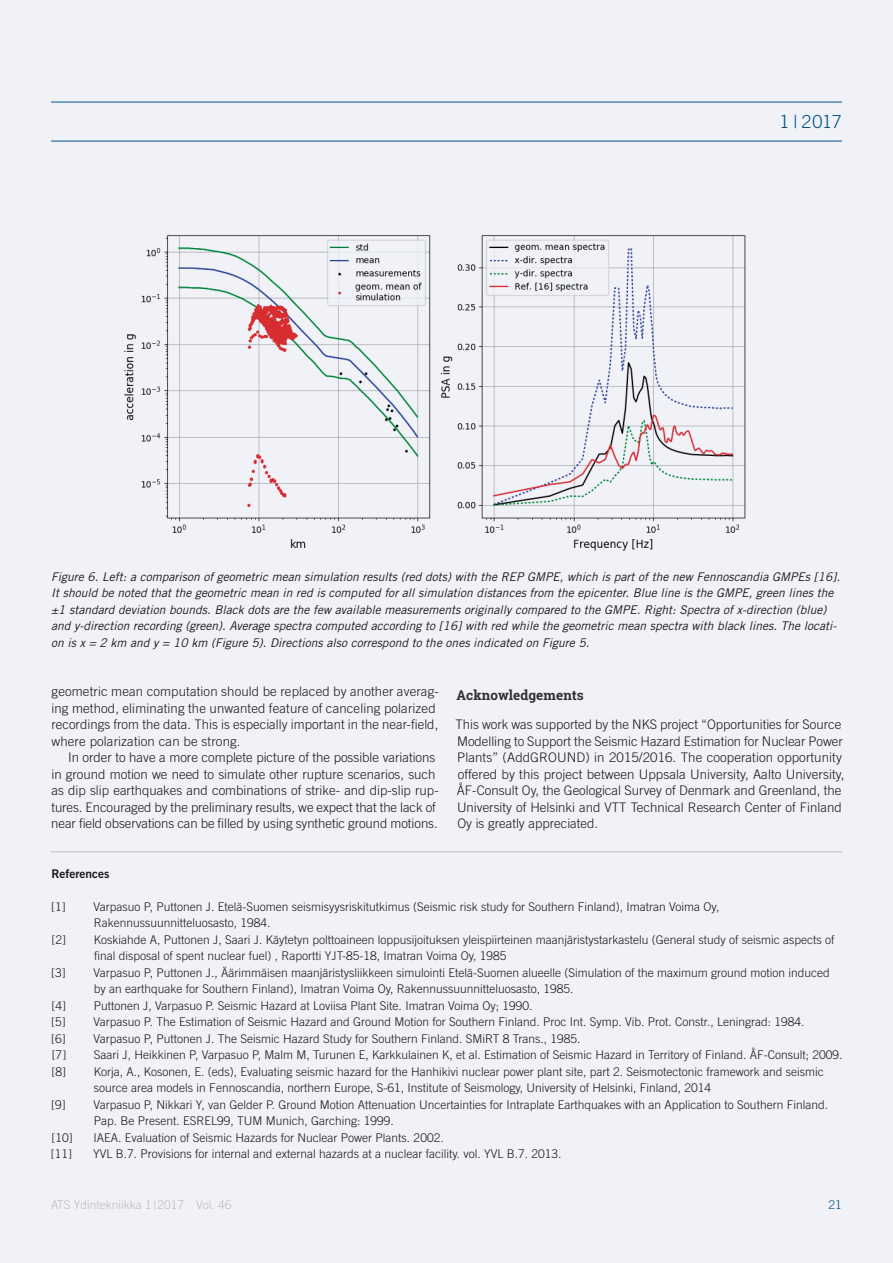
<style>
.page{position:relative;width:893px;height:1263px;background:#f0f2f8}
.page>*{position:absolute;margin:0;border:0;box-sizing:border-box;transform-origin:0 0}
.t1{font:300 18px "Trade Gothic";color:#004e86}
.väliotsikko{font:700 13.5px "Roboto Slab";color:#2f2e30}
.leipis_SIS{font:300 13.2px/16.5px "Trade Gothic";color:#1b181c}
.leipis{font:300 13.2px/16.5px "Trade Gothic";color:#1b181c}
.t2{font:300 12px/16.5px "Trade Gothic";color:#1b181c}
.kuvateksti{font:italic 12px/16.5px "Trade Gothic";color:#1b181c}
.t3{font:300 12px "Trade Gothic";color:#bcbdbf}
.Viitteet_otsikko{font:12px "Trade Gothic Bold Two";color:#1b181c}
.t4{font:300 12px "Trade Gothic";color:#004e86}
</style>
<div class="page">
<hr style="left:51px;top:102px;width:791px;height:1px;background:#004e86">
<hr style="left:51px;top:141px;width:791px;height:1px;background:#004e86">
<hr style="left:51px;top:851px;width:791px;height:1px;background:#bcbdbf">
<img style="left:124px;top:235px;width:622px;height:316px">
<h1 class="t1" style="left:779px;top:111px;width:64px">1 | 2017</h1>
<p class="kuvateksti" style="left:51px;top:568px;width:791px">Figure 6. Left: a comparison of geometric mean simulation results (red dots) with the REP GMPE, which is part of the new Fennoscandia GMPEs [16].<br>It should be noted that the geometric mean in red is computed for all simulation distances from the epicenter. Blue line is the GMPE, green lines the ±1 standard deviation bounds. Black dots are the few available measurements originally compared to the GMPE. Right: Spectra of x-direction (blue) and y-direction recording (green). Average spectra computed according to [16] with red while the geometric mean spectra with black lines. The locati&shy;on is x = 2 km and y = 10 km (Figure 5). Directions also correspond to the ones indicated on Figure 5.</p>
<p class="leipis_SIS" style="left:51px;top:683px;width:389px">geometric mean computation should be replaced by another averag&shy;ing method, eliminating the unwanted feature of canceling polarized recordings from the data. This is especially important in the near-field, where polarization can be strong.</p>
<p class="leipis_SIS" style="left:51px;top:749px;width:389px;text-indent:17px">In order to have a more complete picture of the possible variations in ground motion we need to simulate other rupture scenarios, such as dip slip earthquakes and combinations of strike- and dip-slip rup&shy;tures. Encouraged by the preliminary results, we expect that the lack of near field observations can be filled by using synthetic ground motions.</p>
<p class="väliotsikko" style="left:457px;top:686px;width:129px">Acknowledgements</p>
<p class="leipis" style="left:455px;top:716px;width:390px">This work was supported by the NKS project “Opportunities for Source Modelling to Support the Seismic Hazard Estimation for Nuclear Power Plants” (AddGROUND) in 2015/2016. The cooperation opportunity offered by this project between Uppsala University, Aalto University, ÅF-Consult Oy, the Geological Survey of Denmark and Greenland, the University of Helsinki and VTT Technical Research Center of Finland Oy is greatly appreciated.</p>
<p class="Viitteet_otsikko" style="left:51px;top:866px;width:59px">References</p>
<p class="t2" style="left:51px;top:898px;width:16px">[1]</p>
<p class="t2" style="left:94px;top:898px;width:627px">Varpasuo P, Puttonen J. Etelä-Suomen seismisyysriskitutkimus (Seismic risk study for Southern Finland), Imatran Voima Oy,<br>Rakennussuunnitteluosasto, 1984.</p>
<p class="t2" style="left:51px;top:931px;width:16px">[2]</p>
<p class="t2" style="left:94px;top:931px;width:742px">Koskiahde A, Puttonen J, Saari J. Käytetyn polttoaineen loppusijoituksen yleispiirteinen maanjäristystarkastelu (General study of seismic aspects of final disposal of spent nuclear fuel) , Raportti YJT-85-18, Imatran Voima Oy, 1985</p>
<p class="t2" style="left:51px;top:964px;width:16px">[3]</p>
<p class="t2" style="left:94px;top:964px;width:738px">Varpasuo P, Puttonen J., Äärimmäisen maanjäristysliikkeen simulointi Etelä-Suomen alueelle (Simulation of the maximum ground motion induced by an earthquake for Southern Finland), Imatran Voima Oy, Rakennussuunnitteluosasto, 1985.</p>
<p class="t2" style="left:51px;top:997px;width:16px">[4]</p>
<p class="t2" style="left:94px;top:997px;width:440px">Puttonen J, Varpasuo P. Seismic Hazard at Loviisa Plant Site. Imatran Voima Oy; 1990.</p>
<p class="t2" style="left:51px;top:1013px;width:16px">[5]</p>
<p class="t2" style="left:94px;top:1013px;width:712px">Varpasuo P. The Estimation of Seismic Hazard and Ground Motion for Southern Finland. Proc Int. Symp. Vib. Prot. Constr., Leningrad: 1984.</p>
<p class="t2" style="left:51px;top:1030px;width:16px">[6]</p>
<p class="t2" style="left:94px;top:1030px;width:488px">Varpasuo P, Puttonen J. The Seismic Hazard Study for Southern Finland. SMiRT 8 Trans., 1985.</p>
<p class="t2" style="left:52px;top:1046px;width:16px">[7]</p>
<p class="t2" style="left:94px;top:1046px;width:750px">Saari J, Heikkinen P, Varpasuo P, Malm M, Turunen E, Karkkulainen K, et al. Estimation of Seismic Hazard in Territory of Finland. ÅF-Consult; 2009.</p>
<p class="t2" style="left:51px;top:1063px;width:16px">[8]</p>
<p class="t2" style="left:94px;top:1063px;width:732px">Korja, A., Kosonen, E. (eds), Evaluating seismic hazard for the Hanhikivi nuclear power plant site, part 2. Seismotectonic framework and seismic source area models in Fennoscandia, northern Europe, S-61, Institute of Seismology, University of Helsinki, Finland, 2014</p>
<p class="t2" style="left:51px;top:1096px;width:16px">[9]</p>
<p class="t2" style="left:94px;top:1096px;width:736px">Varpasuo P, Nikkari Y, van Gelder P. Ground Motion Attenuation Uncertainties for Intraplate Earthquakes with an Application to Southern Finland.<br>Pap. Be Present. ESREL99, TUM Munich, Garching: 1999.</p>
<p class="t2" style="left:51px;top:1129px;width:23px">[10]</p>
<p class="t2" style="left:94px;top:1129px;width:352px">IAEA. Evaluation of Seismic Hazards for Nuclear Power Plants. 2002.</p>
<p class="t2" style="left:51px;top:1145px;width:23px">[11]</p>
<p class="t2" style="left:93px;top:1145px;width:470px">YVL B.7. Provisions for internal and external hazards at a nuclear facility. vol. YVL B.7. 2013.</p>
<p class="t3" style="left:51px;top:1197px;width:182px">ATS Ydintekniikka 1|2017 Vol. 46</p>
<p class="t4" style="left:829px;top:1197px;width:15px">21</p>
</div>
